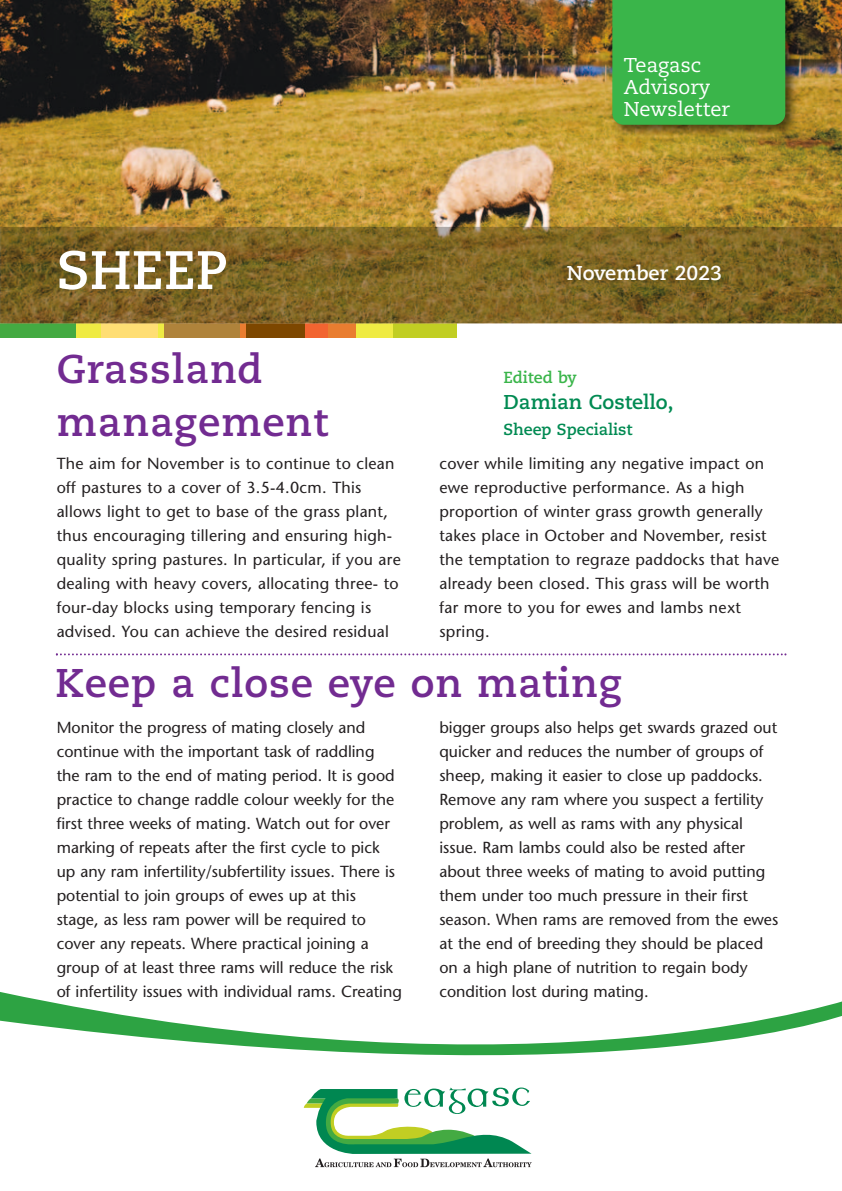
<style>
.page{position:relative;width:842px;height:1191px;background:#fff}
.page>*{position:absolute;margin:0;border:0;box-sizing:border-box;transform-origin:0 0}
.t1{font:700 54px "Caecilia";color:#fff}
.t2{font:700 40px/53px "Caecilia";letter-spacing:.025em;color:#722b91}
.t3{font:20px/22px "Caecilia";color:#fff}
.t4{font:700 20px "Caecilia";color:#008a52}
.t5{font:700 20px "Caecilia";color:#fff}
.t6{font:16px/24px "Stone Sans";color:#231f20}
.t7{font:700 16px "Caecilia";color:#008a52}
.t8{font:700 16px "Caecilia";color:#3ab54a}
</style>
<div class="page">
<div style="left:0;top:321px;width:76px;height:17px;background:#44aa42"></div>
<div style="left:101px;top:321px;width:57px;height:17px;background:#ffde74"></div>
<div style="left:76px;top:321px;width:25px;height:17px;background:#efeb43"></div>
<div style="left:163px;top:321px;width:77px;height:17px;background:#af833b"></div>
<div style="left:158px;top:321px;width:6px;height:17px;background:#efeb43"></div>
<div style="left:246px;top:321px;width:59px;height:17px;background:#7d4700"></div>
<div style="left:240px;top:321px;width:6px;height:17px;background:#e97d30"></div>
<div style="left:328px;top:321px;width:28px;height:17px;background:#e97d30"></div>
<div style="left:305px;top:321px;width:23px;height:17px;background:#f26430"></div>
<div style="left:392px;top:321px;width:65px;height:17px;background:#c1ce23"></div>
<div style="left:356px;top:321px;width:36px;height:17px;background:#efeb43"></div>
<img style="left:0;top:0;width:842px;height:227px">
<img style="left:0;top:227px;width:842px;height:96px">
<img style="left:605px;top:0;width:200px;height:145px">
<div style="left:612px;top:0;width:173px;height:125px;background:#3ab54a"></div>
<svg style="left:304px;top:1087px;width:228px;height:80px"></svg>
<svg style="left:0;top:992px;width:842px;height:64px"></svg>
<svg style="left:56px;top:653px;width:730px;height:2px"></svg>
<p class="t1" style="left:57px;top:247px;width:173px">SHEEP</p>
<p class="t2" style="left:57px;top:346px;width:273px">Grassland management</p>
<p class="t3" style="left:624px;top:56px;width:108px">Teagasc<br>Advisory<br>Newsletter</p>
<p class="t5" style="left:567px;top:265px;width:157px">November 2023</p>
<p class="t8" style="left:503px;top:370px;width:75px">Edited by</p>
<p class="t4" style="left:503px;top:393px;width:172px">Damian Costello,</p>
<p class="t7" style="left:503px;top:422px;width:131px">Sheep Specialist</p>
<p class="t6" style="left:57px;top:453px;width:346px">The aim for November is to continue to clean off pastures to a cover of 3.5-4.0cm. This allows light to get to base of the grass plant, thus encouraging tillering and ensuring high&shy;quality spring pastures. In particular, if you are dealing with heavy covers, allocating three- to four-day blocks using temporary fencing is advised. You can achieve the desired residual</p>
<p class="t6" style="left:439px;top:453px;width:341px">cover while limiting any negative impact on ewe reproductive performance. As a high proportion of winter grass growth generally takes place in October and November, resist the temptation to regraze paddocks that have already been closed. This grass will be worth far more to you for ewes and lambs next spring.</p>
<p class="t2" style="left:56px;top:660px;width:567px">Keep a close eye on mating</p>
<p class="t6" style="left:57px;top:717px;width:347px">Monitor the progress of mating closely and continue with the important task of raddling<br>the ram to the end of mating period. It is good practice to change raddle colour weekly for the first three weeks of mating. Watch out for over marking of repeats after the first cycle to pick up any ram infertility/subfertility issues. There is potential to join groups of ewes up at this<br>stage, as less ram power will be required to cover any repeats. Where practical joining a group of at least three rams will reduce the risk of infertility issues with individual rams. Creating</p>
<p class="t6" style="left:439px;top:717px;width:340px">bigger groups also helps get swards grazed out quicker and reduces the number of groups of sheep, making it easier to close up paddocks.<br>Remove any ram where you suspect a fertility problem, as well as rams with any physical issue. Ram lambs could also be rested after about three weeks of mating to avoid putting them under too much pressure in their first season. When rams are removed from the ewes at the end of breeding they should be placed on a high plane of nutrition to regain body condition lost during mating.</p>
</div>
